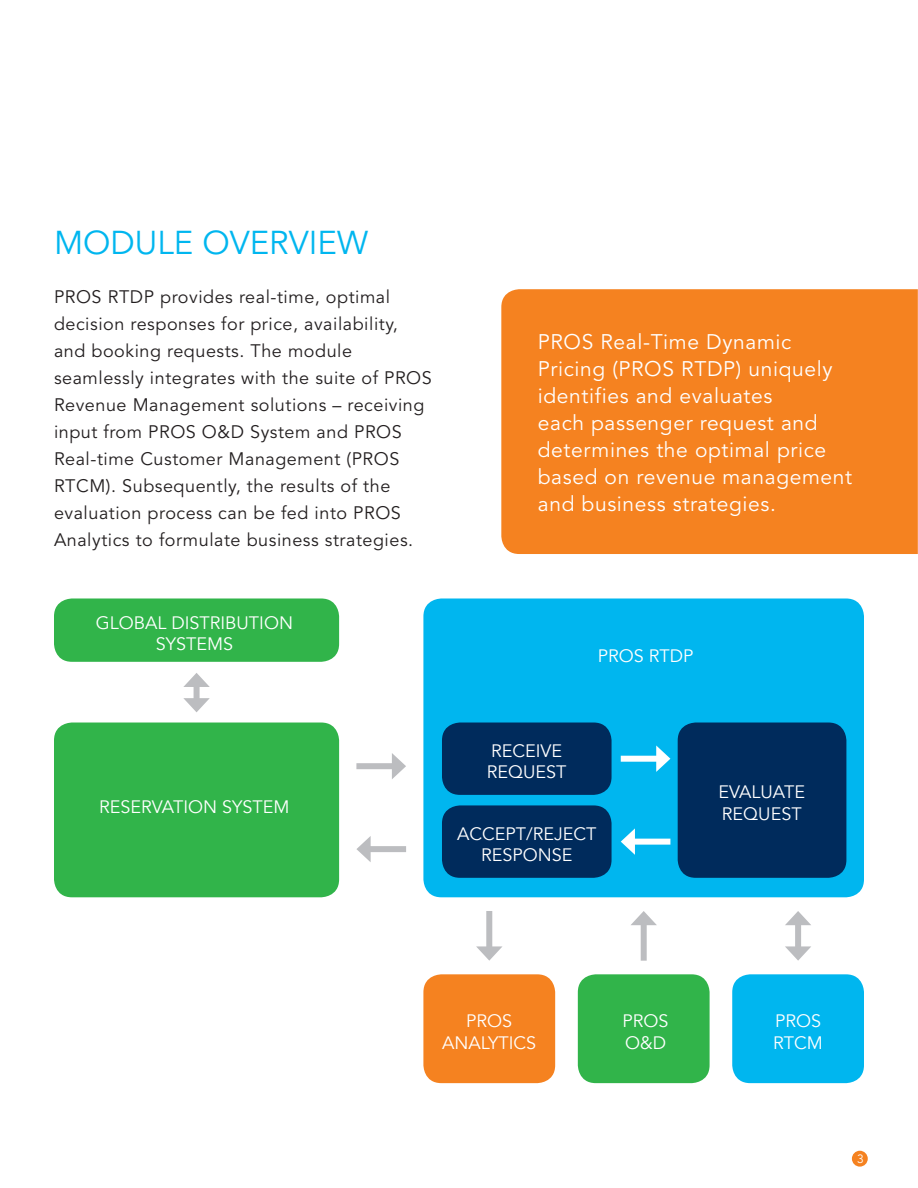
<style>
.page{position:relative;width:918px;height:1188px;background:#fff}
.page>*{position:absolute;margin:0;border:0;box-sizing:border-box;transform-origin:0 0}
.t1{font:32.85px "Avenir LT Std";color:#00b6ef}
.t2{font:21px/27px "Avenir LT Std";letter-spacing:.03em;color:#fff}
.t3{font:18px/27px "Avenir LT Std";letter-spacing:.03em;color:#231f20}
.t4{font:18px/21.6px "Avenir";color:#fff}
.t5{font:12px "Avenir LT Std";color:#fff}
</style>
<div class="page">
<div style="left:852px;top:1151px;width:16px;height:16px;background:#f58220;border-radius:50%"></div>
<div style="left:54px;top:598px;width:285px;height:64px;background:#31b44a;border-radius:18px"></div>
<div style="left:423px;top:598px;width:441px;height:299px;background:#00b6ef;border-radius:18px"></div>
<div style="left:423px;top:974px;width:132px;height:109px;background:#f58220;border-radius:18px"></div>
<div style="left:578px;top:974px;width:132px;height:109px;background:#31b44a;border-radius:18px"></div>
<div style="left:732px;top:974px;width:132px;height:109px;background:#00b6ef;border-radius:18px"></div>
<div style="left:54px;top:723px;width:285px;height:174px;background:#31b44a;border-radius:18px"></div>
<div style="left:678px;top:723px;width:168px;height:155px;background:#002b5c;border-radius:18px"></div>
<div style="left:442px;top:805px;width:170px;height:73px;background:#002b5c;border-radius:18px"></div>
<div style="left:442px;top:723px;width:170px;height:72px;background:#002b5c;border-radius:18px"></div>
<div style="left:194px;top:682px;width:6px;height:21px;background:#bcbdc0"></div>
<svg style="left:183px;top:673px;width:27px;height:14px"></svg>
<svg style="left:183px;top:698px;width:27px;height:14px"></svg>
<div style="left:486px;top:911px;width:6px;height:41px;background:#bcbdc0"></div>
<svg style="left:476px;top:946px;width:26px;height:15px"></svg>
<div style="left:641px;top:920px;width:6px;height:41px;background:#bcbdc0"></div>
<svg style="left:631px;top:911px;width:26px;height:14px"></svg>
<div style="left:795px;top:920px;width:6px;height:32px;background:#bcbdc0"></div>
<svg style="left:785px;top:911px;width:26px;height:14px"></svg>
<svg style="left:785px;top:946px;width:26px;height:15px"></svg>
<div style="left:356px;top:763px;width:41px;height:6px;background:#bcbdc0"></div>
<svg style="left:392px;top:753px;width:14px;height:26px"></svg>
<div style="left:365px;top:846px;width:41px;height:6px;background:#bcbdc0"></div>
<svg style="left:356px;top:836px;width:15px;height:26px"></svg>
<div style="left:621px;top:756px;width:41px;height:6px;background:#fff"></div>
<svg style="left:656px;top:745px;width:14px;height:27px"></svg>
<div style="left:630px;top:839px;width:40px;height:6px;background:#fff"></div>
<svg style="left:621px;top:828px;width:14px;height:27px"></svg>
<div style="left:501px;top:289px;width:417px;height:265px;background:#f58220"></div>
<h1 class="t1" style="left:54px;top:224px;width:316px">MODULE OVERVIEW</h1>
<p class="t3" style="left:54px;top:284px;width:379px">PROS RTDP provides real-time, optimal decision responses for price, availability, and booking requests. The module seamlessly integrates with the suite of PROS Revenue Management solutions – receiving input from PROS O&amp;D System and PROS Real-time Customer Management (PROS RTCM). Subsequently, the results of the evaluation process can be fed into PROS Analytics to formulate business strategies.</p>
<p class="t4" style="left:96px;top:612px;width:199px;text-align:center">GLOBAL DISTRIBUTION<br>SYSTEMS</p>
<p class="t2" style="left:538px;top:328px;width:316px">PROS Real-Time Dynamic<br>Pricing (PROS RTDP) uniquely identifies and evaluates<br>each passenger request and determines the optimal price based on revenue management and business strategies.</p>
<p class="t4" style="left:598px;top:645px;width:97px">PROS RTDP</p>
<p class="t4" style="left:99px;top:796px;width:192px">RESERVATION SYSTEM</p>
<p class="t4" style="left:487px;top:740px;width:81px">RECEIVE<br>REQUEST</p>
<p class="t4" style="left:457px;top:823px;width:141px;text-align:center">ACCEPT/REJECT<br>RESPONSE</p>
<p class="t4" style="left:719px;top:782px;width:88px">EVALUATE<br>REQUEST</p>
<p class="t4" style="left:442px;top:1010px;width:96px;text-align:center">PROS<br>ANALYTICS</p>
<p class="t4" style="left:623px;top:1010px;width:48px">PROS<br>O&amp;D</p>
<p class="t4" style="left:773px;top:1010px;width:51px">PROS<br>RTCM</p>
<p class="t5" style="left:857px;top:1152px;width:8px">3</p>
</div>
